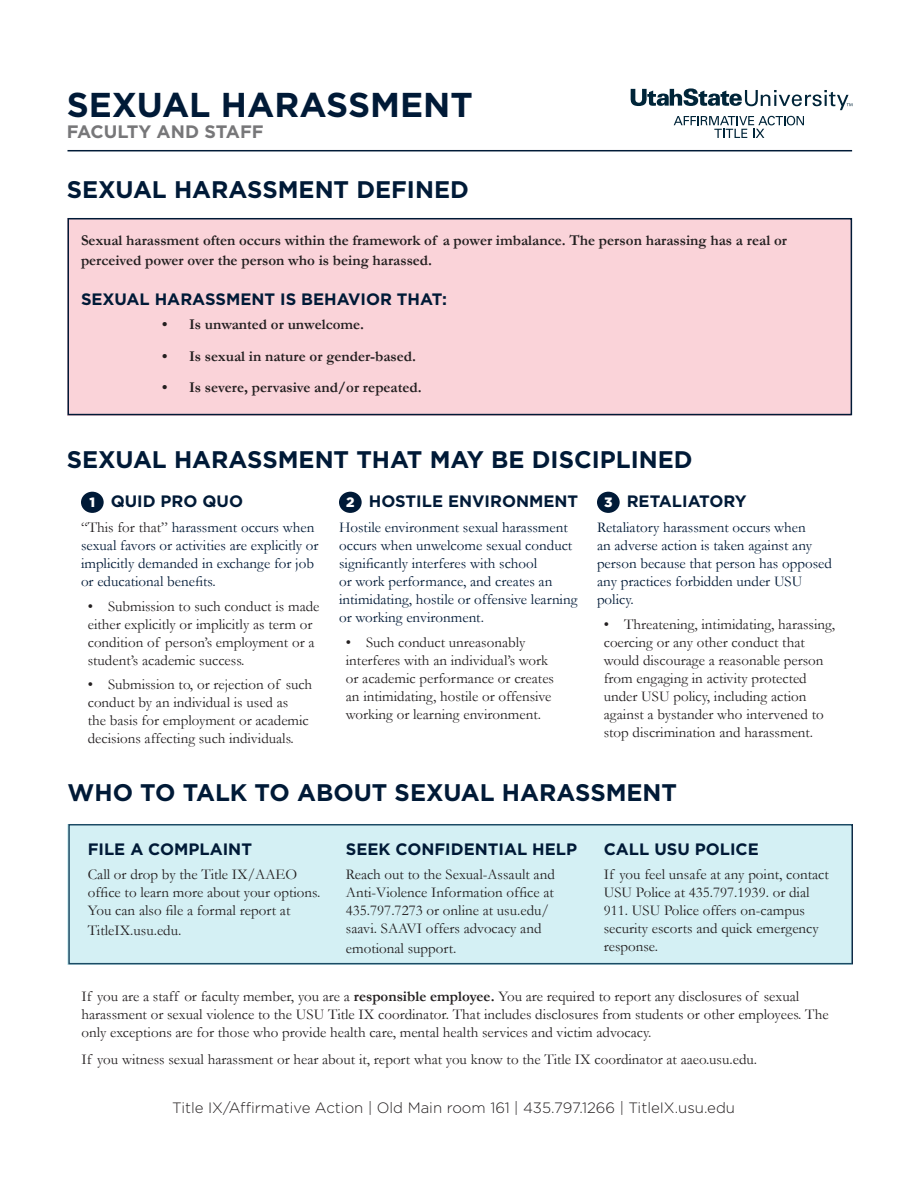
<style>
.page{position:relative;width:918px;height:1188px;background:#fff}
.page>*{position:absolute;margin:0;border:0;box-sizing:border-box;transform-origin:0 0}
.t1{font:700 34.5px "Gotham";color:#001a37}
.t2{font:700 24px "Gotham";color:#001a37}
.t3{font:700 18px "Gotham";color:#777779}
.t4{font:700 16.5px "Gotham";color:#001a37}
.t5{font:15px/18px "Garamond";color:#231f20}
.t6{font:15px/18px "Garamond";color:#001a37}
.t7{font:700 15px/19.8px "Garamond";color:#231f20}
.t8{font:300 15px "Gotham";color:#231f20}
.t9{font:900 13.5px "Gotham";color:#fff}
.s1{color:#231f20}
.s2{font-weight:700}
</style>
<div class="page">
<div style="left:68px;top:218px;width:783px;height:197px;background:#fad3d9"></div>
<div style="left:67px;top:824px;width:784px;height:140px;background:#d4f0f4"></div>
<svg style="left:674px;top:116px;width:130px;height:22px"></svg>
<svg style="left:631px;top:88px;width:221px;height:22px"></svg>
<div style="left:68px;top:218px;width:784px;height:197px;border:2px solid #001a37"></div>
<hr style="left:68px;top:150px;width:784px;height:1px;background:#001a37">
<div style="left:81px;top:492px;width:23px;height:21px;background:#001a37;border-radius:50%"></div>
<div style="left:339px;top:492px;width:23px;height:21px;background:#001a37;border-radius:50%"></div>
<div style="left:597px;top:492px;width:23px;height:21px;background:#001a37;border-radius:50%"></div>
<p class="t1" style="left:67px;top:84px;width:408px">SEXUAL HARASSMENT</p>
<p class="t3" style="left:67px;top:121px;width:199px">FACULTY AND STAFF</p>
<p class="t2" style="left:67px;top:176px;width:404px">SEXUAL HARASSMENT DEFINED</p>
<p class="t7" style="left:81px;top:230px;width:707px">Sexual harassment often occurs within the framework of a power imbalance. The person harassing has a real or perceived power over the person who is being harassed.</p>
<p class="t4" style="left:81px;top:289px;width:368px">SEXUAL HARASSMENT IS BEHAVIOR THAT:</p>
<p class="t7" style="left:162px;top:315px;width:204px">• Is unwanted or unwelcome.</p>
<p class="t7" style="left:162px;top:346px;width:256px">• Is sexual in nature or gender-based.</p>
<p class="t7" style="left:162px;top:378px;width:261px">• Is severe, pervasive and/or repeated.</p>
<p class="t2" style="left:67px;top:445px;width:627px">SEXUAL HARASSMENT THAT MAY BE DISCIPLINED</p>
<p class="t4" style="left:369px;top:492px;width:211px">HOSTILE ENVIRONMENT</p>
<p class="t6" style="left:339px;top:518px;width:240px">Hostile environment sexual harassment occurs when unwelcome sexual conduct significantly interferes with school<br>or work performance, and creates an intimidating, hostile or offensive learning or working environment.</p>
<p class="t5" style="left:346px;top:632px;width:210px">• Such conduct unreasonably interferes with an individual’s work or academic performance or creates an intimidating, hostile or offensive working or learning environment.</p>
<p class="t4" style="left:111px;top:492px;width:134px">QUID PRO QUO</p>
<p class="t6" style="left:81px;top:518px;width:239px"><span class="s1">“This for that”</span> harassment occurs when sexual favors or activities are explicitly or implicitly demanded in exchange for job or educational benefits.</p>
<p class="t5" style="left:88px;top:596px;width:233px">• Submission to such conduct is made either explicitly or implicitly as term or condition of person’s employment or a student’s academic success.</p>
<p class="t5" style="left:88px;top:675px;width:226px">• Submission to, or rejection of such conduct by an individual is used as<br>the basis for employment or academic decisions affecting such individuals.</p>
<p class="t9" style="left:346px;top:495px;width:10px">2</p>
<p class="t4" style="left:627px;top:492px;width:122px">RETALIATORY</p>
<p class="t6" style="left:597px;top:518px;width:236px">Retaliatory harassment occurs when<br>an adverse action is taken against any person because that person has opposed any practices forbidden under USU policy.</p>
<p class="t5" style="left:604px;top:614px;width:233px">• Threatening, intimidating, harassing, coercing or any other conduct that would discourage a reasonable person from engaging in activity protected under USU policy, including action against a bystander who intervened to stop discrimination and harassment.</p>
<p class="t9" style="left:89px;top:495px;width:7px">1</p>
<p class="t9" style="left:604px;top:495px;width:10px">3</p>
<p class="t2" style="left:68px;top:779px;width:611px">WHO TO TALK TO ABOUT SEXUAL HARASSMENT</p>
<p class="t4" style="left:88px;top:839px;width:166px">FILE A COMPLAINT</p>
<p class="t5" style="left:88px;top:865px;width:234px">Call or drop by the Title IX/AAEO office to learn more about your options.<br>You can also file a formal report at</p>
<p class="t5" style="left:88px;top:921px;width:95px">TitleIX.usu.edu.</p>
<p class="t4" style="left:346px;top:839px;width:233px">SEEK CONFIDENTIAL HELP</p>
<p class="t5" style="left:346px;top:865px;width:210px">Reach out to the Sexual-Assault and Anti-Violence Information office at 435.797.7273 or online at usu.edu/ saavi. SAAVI offers advocacy and</p>
<p class="t5" style="left:346px;top:939px;width:112px">emotional support.</p>
<p class="t4" style="left:604px;top:839px;width:157px">CALL USU POLICE</p>
<p class="t5" style="left:604px;top:865px;width:227px">If you feel unsafe at any point, contact<br>USU Police at 435.797.1939. or dial<br>911. USU Police offers on-campus security escorts and quick emergency response.</p>
<p class="t5" style="left:81px;top:987px;width:749px">If you are a staff or faculty member, you are a <span class="s2">responsible employee.</span> You are required to report any disclosures of sexual harassment or sexual violence to the USU Title IX coordinator. That includes disclosures from students or other employees. The only exceptions are for those who provide health care, mental health services and victim advocacy.</p>
<p class="t5" style="left:81px;top:1049px;width:677px">If you witness sexual harassment or hear about it, report what you know to the Title IX coordinator at aaeo.usu.edu.</p>
<p class="t8" style="left:172px;top:1099px;width:564px">Title IX/Affirmative Action | Old Main room 161 | 435.797.1266 | TitleIX.usu.edu</p>
</div>
